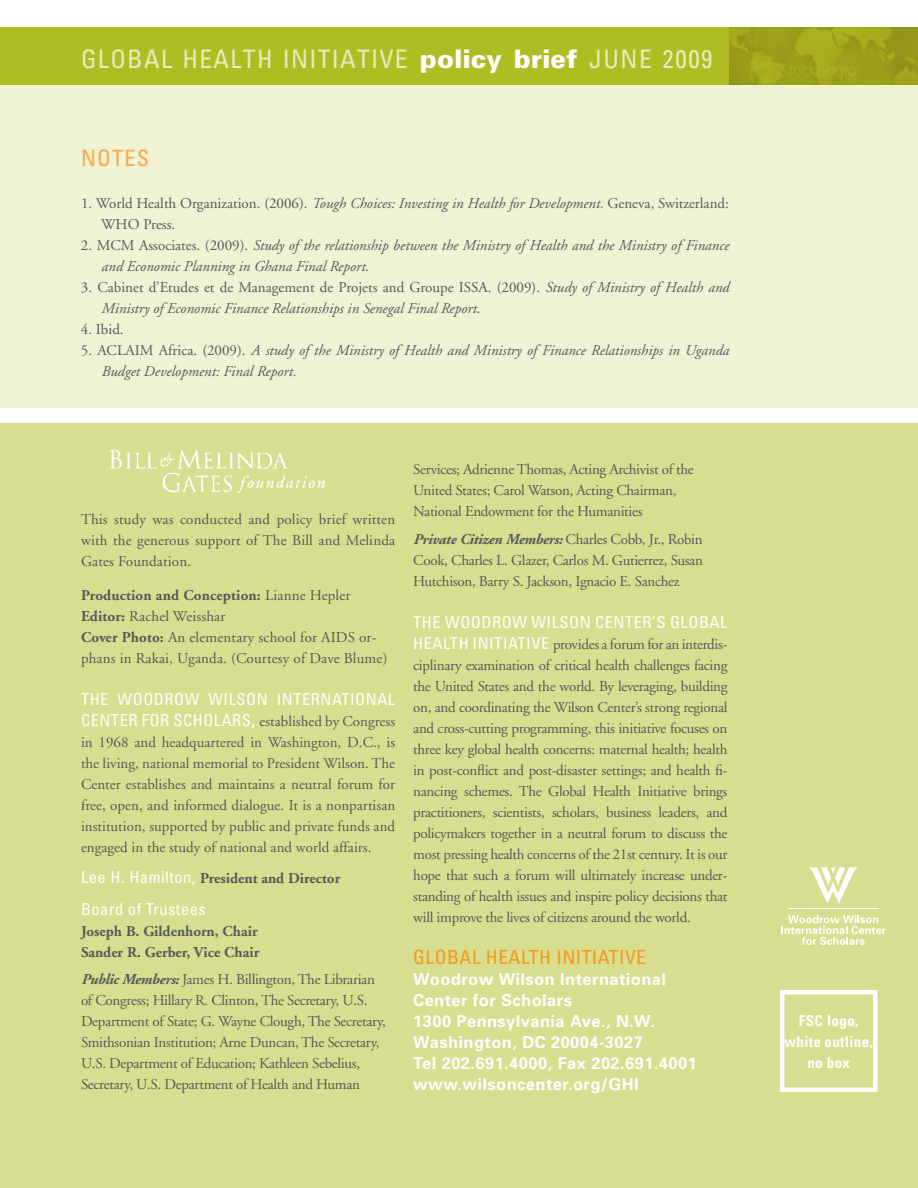
<style>
.page{position:relative;width:918px;height:1188px;background:#fff}
.page>*{position:absolute;margin:0;border:0;box-sizing:border-box;transform-origin:0 0}
.t1{font:condensed 25.5px "Univers";letter-spacing:.05em;color:#e7ebbd}
.t2{font:condensed 22.5px "Univers";color:#faaa4b}
.t3{font:condensed 19.5px "Univers";letter-spacing:.025em;color:#f8981d}
.t4{font:700 16.5px/21px "Univers";letter-spacing:.025em;color:#fff}
.t5{font:condensed 16.5px "Univers";letter-spacing:.03em;color:#fff}
.t6{font:15px/21px "Adobe Garamond";letter-spacing:-.02em;color:#58595b;text-align:justify}
.t7{font:italic 15px/21px "Adobe Garamond";color:#58595b}
.t8{font:15px/21px "Adobe Garamond";letter-spacing:.01em;color:#58595b}
.t9{font:15px/21px "Adobe Garamond";color:#58595b}
.t10{font:700 15px/21px "Adobe Garamond";color:#58595b}
.t11{font:700 condensed 15px/21px "Univers";letter-spacing:.025em;color:#fff;text-align:center}
.s1{font-weight:900;font-stretch:normal;color:#fff}
.s2{font-style:italic}
.s3{font-style:normal}
.s4{font-weight:700}
.s5{font-family:"Univers";font-stretch:condensed;font-size:16.5px;color:#fff}
.s6{font-family:"Univers";font-weight:400;font-stretch:condensed;font-size:16.5px;color:#fff}
.s7{font-weight:700;font-style:italic}
</style>
<div class="page">
<div style="left:0;top:27px;width:918px;height:60px;background:#afbd22"></div>
<img style="left:729px;top:27px;width:189px;height:59px">
<div style="left:0;top:423px;width:918px;height:765px;background:#d7de90"></div>
<div style="left:0;top:86px;width:918px;height:322px;background:#eff2d3"></div>
<svg style="left:782px;top:915px;width:104px;height:30px"></svg>
<hr style="left:788px;top:908px;width:90px;height:1px;background:#fff">
<svg style="left:809px;top:867px;width:48px;height:36px"></svg>
<img style="left:109px;top:449px;width:216px;height:44px">
<div style="left:780px;top:990px;width:98px;height:102px;border:4px solid #fff"></div>
<h1 class="t1" style="left:81px;top:42px;width:539px">GLOBAL HEALTH IN ITIATIVE <span class="s1">policy brief</span> JUNE</h1>
<h1 class="t1" style="left:663px;top:42px;width:51px">2009</h1>
<h2 class="t2" style="left:81px;top:144px;width:15px">NOT</h2>
<h2 class="t2" style="left:124px;top:144px;width:24px">ES</h2>
<p class="t9" style="left:101px;top:194px;width:629px;text-indent:-20px">1. World Health Organization. (2006). <span class="s2">Tough Choices: Investing in Health for Development.</span> Geneva, Switzerland:<br>WHO Press.</p>
<p class="t7" style="left:101px;top:236px;width:629px;text-indent:-20px"><span class="s3">2. MCM Associates. (2009).</span> Study of the relationship between the Ministry of Health and the Ministry of Finance and Economic Planning in Ghana Final Report<span class="s3">.</span></p>
<p class="t7" style="left:101px;top:278px;width:629px;text-indent:-20px"><span class="s3">3. Cabinet d’Etudes et de Management de Projets and Groupe ISSA. (2009).</span> Study of Ministry of Health and<br>Ministry of Economic Finance Relationships in Senegal Final Report<span class="s3">.</span></p>
<p class="t6" style="left:81px;top:320px;width:44px">4. Ibid.</p>
<p class="t7" style="left:101px;top:341px;width:629px;text-indent:-20px"><span class="s3">5. ACLAIM Africa. (2009).</span> A study of the Ministry of Health and Ministry of Finance Relationships in Uganda<br>Budget Development: Final Report.</p>
<p class="t6" style="left:81px;top:509px;width:316px">This study was conducted and policy brief written with the generous support of The Bill and Melinda Gates Foundation.</p>
<p class="t8" style="left:81px;top:586px;width:308px"><span class="s4">Production and Conception:</span> Lianne Hepler <span class="s4">Editor:</span> Rachel Weisshar<br><span class="s4">Cover Photo:</span> An elementary school for AIDS or&shy;phans in Rakai, Uganda. (Courtesy of Dave Blume)</p>
<p class="t5" style="left:81px;top:688px;width:64px">TH E WOODROW</p>
<p class="t5" style="left:208px;top:688px;width:24px">WILSO</p>
<p class="t5" style="left:257px;top:688px;width:85px">N INTERNATIO</p>
<p class="t5" style="left:366px;top:688px;width:22px">NAL</p>
<p class="t5" style="left:81px;top:709px;width:71px">CENTER FOR</p>
<p class="t5" style="left:173px;top:709px;width:21px">SCHOLARS</p>
<p class="t6" style="left:81px;top:711px;width:316px;text-indent:171px"><span class="s5">,</span> established by Congress in 1968 and headquartered in Washington, D.C., is the living, national memorial to President Wilson. The Center establishes and maintains a neutral forum for free, open, and informed dialogue. It is a nonpartisan institution, supported by public and private funds and engaged in the study of national and world affairs.</p>
<p class="t10" style="left:81px;top:868px;width:261px"><span class="s6">LEE H. HAMILTON,</span> President and Director</p>
<p class="t5" style="left:81px;top:898px;width:126px">BOARD OF TRUSTEES</p>
<p class="t10" style="left:81px;top:921px;width:180px">Joseph B. Gildenhorn, Chair<br>Sander R. Gerber, Vice Chair</p>
<p class="t6" style="left:81px;top:970px;width:306px;text-align:left"><span class="s7">Public Members:</span> James H. Billington, The Librarian of Congress; Hillary R. Clinton, The Secretary, U.S.<br>Department of State; G. Wayne Clough, The Secretary, Smithsonian Institution; Arne Duncan, The Secretary, U.S. Department of Education; Kathleen Sebelius, Secretary, U.S. Department of Health and Human</p>
<p class="t6" style="left:413px;top:460px;width:282px;text-align:left">Services; Adrienne Thomas, Acting Archivist of the<br>United States; Carol Watson, Acting Chairman,<br>National Endowment for the Humanities</p>
<p class="t6" style="left:413px;top:529px;width:291px"><span class="s7">Private Citizen Members:</span> Charles Cobb, Jr., Robin Cook, Charles L. Glazer, Carlos M. Gutierrez, Susan Hutchison, Barry S. Jackson, Ignacio E. Sanchez</p>
<p class="t5" style="left:413px;top:612px;width:60px">TH E WOODROW</p>
<p class="t5" style="left:531px;top:612px;width:24px">WILSO</p>
<p class="t5" style="left:580px;top:612px;width:111px">N CENTER’S GLOBAL</p>
<p class="t5" style="left:413px;top:633px;width:29px">HEALTH</p>
<p class="t5" style="left:473px;top:633px;width:25px">INITIATIV</p>
<p class="t6" style="left:413px;top:634px;width:316px;text-indent:128px"><span class="s5">E</span> provides a forum for an interdis&shy;ciplinary examination of critical health challenges facing the United States and the world. By leveraging, building on, and coordinating the Wilson Center’s strong regional and cross-cutting programming, this initiative focuses on three key global health concerns: maternal health; health in post-conflict and post-disaster settings; and health fi&shy;nancing schemes. The Global Health Initiative brings practitioners, scientists, scholars, business leaders, and policymakers together in a neutral forum to discuss the most pressing health concerns of the 21st century. It is our hope that such a forum will ultimately increase under&shy;standing of health issues and inspire policy decisions that will improve the lives of citizens around the world.</p>
<h3 class="t3" style="left:413px;top:945px;width:25px">GLOBAL</h3>
<h3 class="t3" style="left:486px;top:945px;width:34px">HEALTH</h3>
<h3 class="t3" style="left:556px;top:945px;width:29px">INITIATIV</h3>
<h3 class="t3" style="left:636px;top:945px;width:11px">E</h3>
<p class="t4" style="left:413px;top:968px;width:285px">Woodrow Wilson International<br>Center for Scholars<br>1300 Pennsylvania Ave., N.W.<br>Washington, DC 20004-3027<br>Tel 202.691.4000, Fax 202.691.4001 www.wilsoncenter.org/GHI</p>
<p class="t11" style="left:785px;top:1010px;width:90px">FSC logo, white outline, no box</p>
</div>
